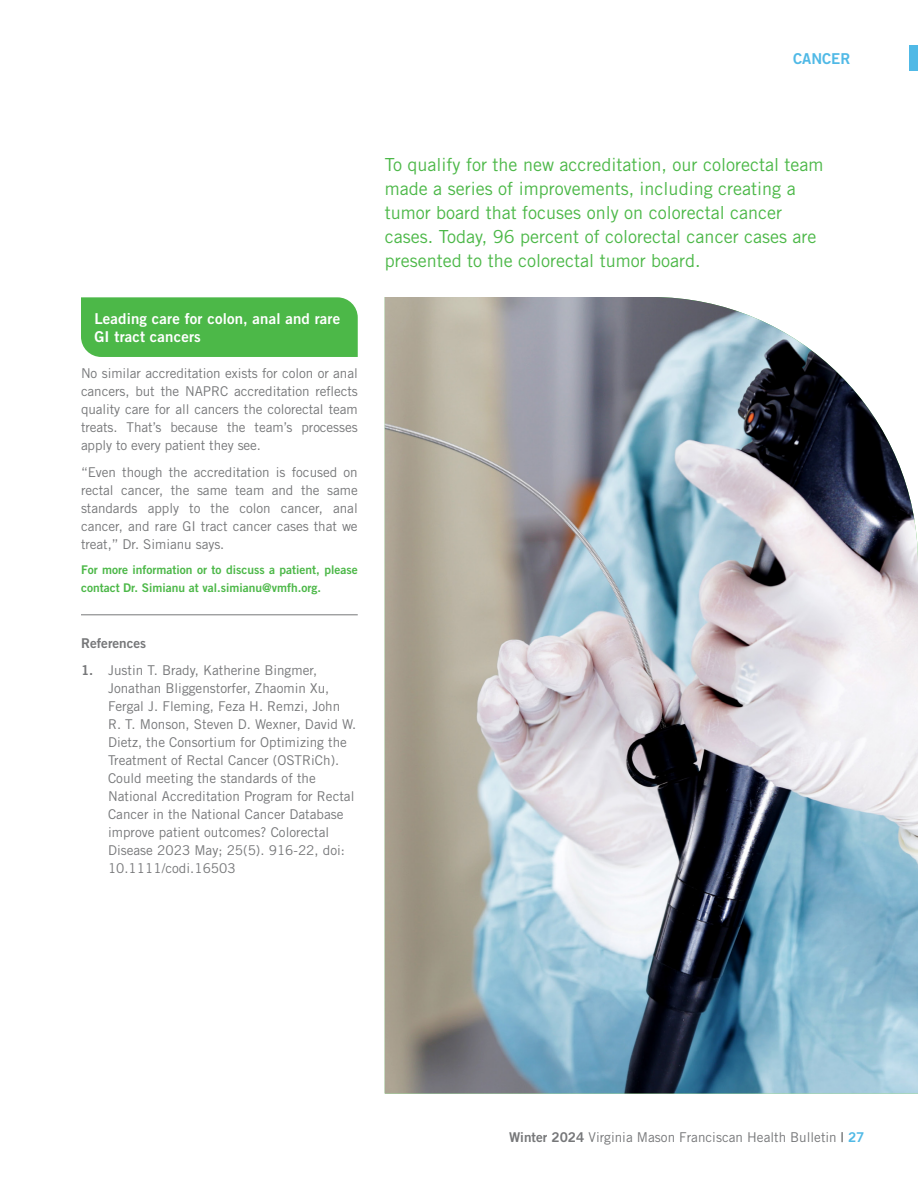
<style>
.page{position:relative;width:918px;height:1188px;background:#fff}
.page>*{position:absolute;margin:0;border:0;box-sizing:border-box;transform-origin:0 0}
.Callout_2{font:18px/24px "Trade Gothic LT Std";color:#4cb848}
.t1{font:15px/18px "Trade Gothic LT Std Bd 2";letter-spacing:.01em;color:#fff}
.t2{font:15px "Trade Gothic LT Std Bd 2";color:#50b9e6}
.body_copy{font:13.5px/18px "Trade Gothic LT Std";color:#767779;text-align:justify}
.t3{font:13.5px "Trade Gothic LT Std Bd 2";color:#767779}
.More_Info{font:12px/18px "Trade Gothic LT Std Bd 2";color:#4cb848}
.s1{font-family:"Trade Gothic LT Std Bd 2"}
.s2{font-family:"Trade Gothic LT Std Bd 2";color:#50b9e6}
</style>
<div class="page">
<div style="left:910px;top:45px;width:8px;height:26px;background:#50b9e6"></div>
<div style="left:81px;top:297px;width:277px;height:60px;background:#4cb848"></div>
<hr style="left:81px;top:615px;width:277px;height:1px;background:#767779">
<img style="left:385px;top:297px;width:533px;height:797px">
<p class="t2" style="left:793px;top:49px;width:20px">Cancer</p>
<h2 class="t1" style="left:94px;top:309px;width:247px">Leading care for colon, anal and rare<br>GI tract cancers</h2>
<p class="body_copy" style="left:81px;top:364px;width:278px">No similar accreditation exists for colon or anal cancers, but the NAPRC accreditation reflects quality care for all cancers the colorectal team treats. That’s because the team’s processes apply to every patient they see.</p>
<p class="body_copy" style="left:81px;top:463px;width:278px">“Even though the accreditation is focused on rectal cancer, the same team and the same standards apply to the colon cancer, anal cancer, and rare GI tract cancer cases that we treat,” Dr. Simianu says.</p>
<p class="More_Info" style="left:81px;top:560px;width:278px">For more information or to discuss a patient, please contact Dr. Simianu at val.simianu@vmfh.org.</p>
<h3 class="t3" style="left:81px;top:635px;width:67px">References</h3>
<p class="body_copy" style="left:108px;top:661px;width:250px;text-align:left;text-indent:-27px"><span class="s1">1.</span> Justin T. Brady, Katherine Bingmer, Jonathan Bliggenstorfer, Zhaomin Xu, Fergal J. Fleming, Feza H. Remzi, John R. T. Monson, Steven D. Wexner, David W.<br>Dietz, the Consortium for Optimizing the Treatment of Rectal Cancer (OSTRiCh).<br>Could meeting the standards of the National Accreditation Program for Rectal Cancer in the National Cancer Database improve patient outcomes? Colorectal Disease 2023 May; 25(5). 916-22, doi:<br>10.1111/codi.16503</p>
<p class="Callout_2" style="left:385px;top:152px;width:440px">To qualify for the new accreditation, our colorectal team made a series of improvements, including creating a tumor board that focuses only on colorectal cancer cases. Today, 96 percent of colorectal cancer cases are presented to the colorectal tumor board.</p>
<p class="body_copy" style="left:509px;top:1128px;width:357px"><span class="s1">Winter 2024</span> Virginia Mason Franciscan Health Bulletin <span class="s1">|</span> <span class="s2">27</span></p>
</div>
